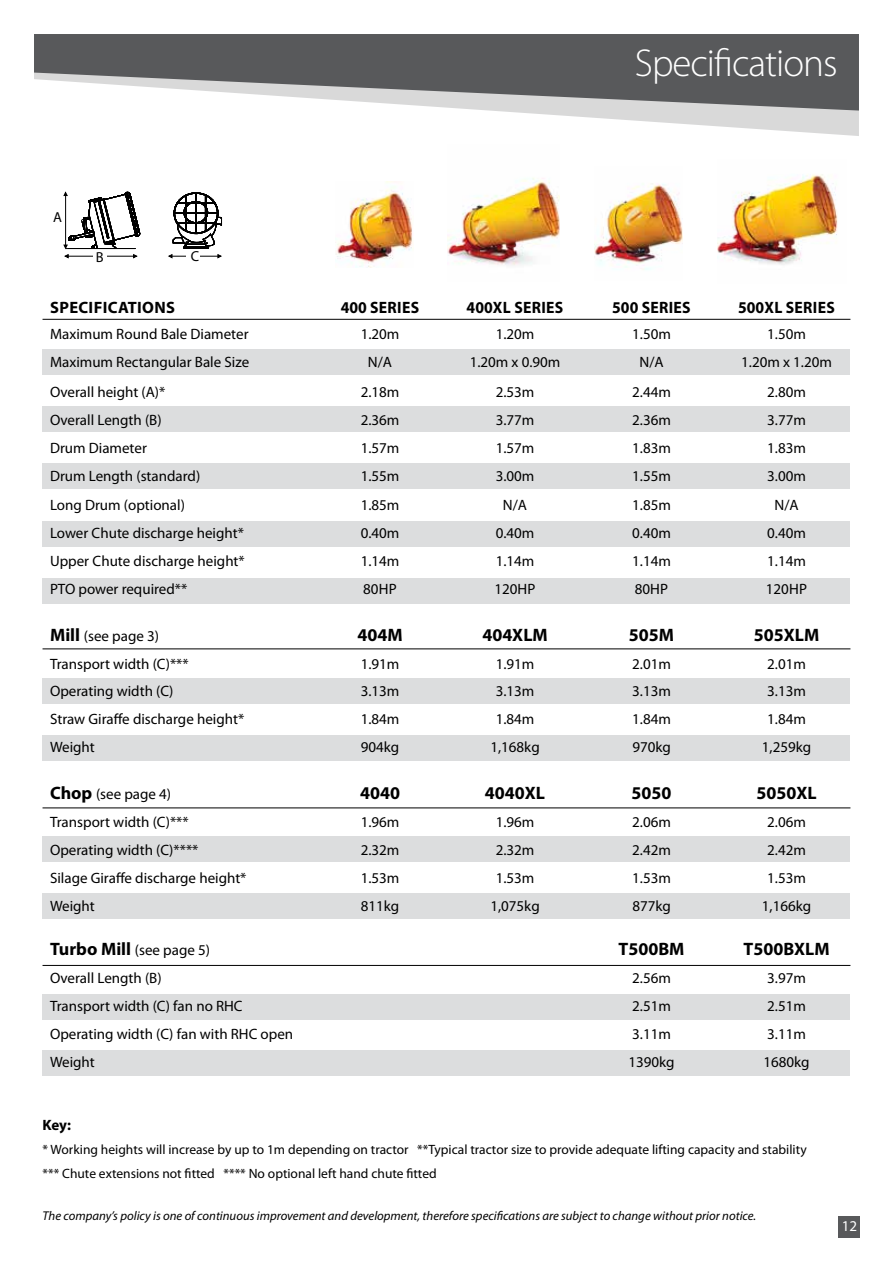
<style>
.page{position:relative;width:893px;height:1263px;background:#fff}
.page>*{position:absolute;margin:0;border:0;box-sizing:border-box;transform-origin:0 0}
.t1{font:300 39px "Myriad Pro";letter-spacing:-.025em;color:#fff}
.t2{font:700 18px "Myriad Pro";color:#000}
.t3{font:700 16.5px "Myriad Pro";letter-spacing:.02em;color:#000;scale:.95 1}
.t4{font:700 16.5px "Myriad Pro";letter-spacing:.02em;color:#000}
.t5{font:15px "Myriad Pro";color:#000}
.t6{font:700 15px "Myriad Pro";color:#000}
.t7{font:15px "Myriad Pro";color:#fff}
.t8{font:14.55px "Myriad Pro";color:#000}
.t9{font:13.5px/24px "Myriad Pro";color:#000}
.t10{font:italic 12.75px "Myriad Pro";color:#000}
.s1{font-weight:700;font-size:18px}
</style>
<div class="page">
<div style="left:43px;top:349px;width:807px;height:25px;background:#dcddde"></div>
<div style="left:43px;top:463px;width:807px;height:26px;background:#dcddde"></div>
<div style="left:43px;top:406px;width:807px;height:26px;background:#dcddde"></div>
<div style="left:43px;top:521px;width:807px;height:25px;background:#dcddde"></div>
<div style="left:43px;top:678px;width:807px;height:25px;background:#dcddde"></div>
<div style="left:43px;top:735px;width:807px;height:26px;background:#dcddde"></div>
<div style="left:43px;top:836px;width:807px;height:26px;background:#dcddde"></div>
<div style="left:43px;top:893px;width:807px;height:25px;background:#dcddde"></div>
<hr style="left:43px;top:319px;width:807px;height:1px;background:#000">
<svg style="left:500px;top:111px;width:359px;height:25px"></svg>
<svg style="left:34px;top:34px;width:825px;height:77px;background:#7d7e7f"></svg>
<div style="left:839px;top:1216px;width:21px;height:21px;background:#58595b"></div>
<hr style="left:43px;top:648px;width:807px;height:1px;background:#000">
<hr style="left:43px;top:807px;width:807px;height:1px;background:#000">
<img style="left:717px;top:174px;width:121px;height:91px">
<img style="left:594px;top:183px;width:88px;height:87px">
<img style="left:336px;top:181px;width:77px;height:87px">
<img style="left:447px;top:178px;width:113px;height:88px">
<svg style="left:63px;top:191px;width:78px;height:68px"></svg>
<svg style="left:217px;top:254px;width:5px;height:5px"></svg>
<svg style="left:168px;top:254px;width:5px;height:5px"></svg>
<hr style="left:171px;top:256px;width:49px;height:1px;background:#000">
<div style="left:186px;top:254px;width:14px;height:10px;background:#fff"></div>
<svg style="left:173px;top:193px;width:49px;height:55px"></svg>
<div style="left:43px;top:578px;width:807px;height:25px;background:#dcddde"></div>
<div style="left:43px;top:994px;width:807px;height:25px;background:#dcddde"></div>
<div style="left:43px;top:1050px;width:807px;height:26px;background:#dcddde"></div>
<hr style="left:43px;top:965px;width:807px;height:1px;background:#000">
<p class="t8" style="left:53px;top:208px;width:10px">A</p>
<h1 class="t1" style="left:635px;top:39px;width:204px">Specifications</h1>
<p class="t8" style="left:96px;top:248px;width:9px">B</p>
<p class="t8" style="left:191px;top:247px;width:10px">C</p>
<p class="t4" style="left:50px;top:296px;width:126px">SPECIFICATIONS</p>
<p class="t3" style="left:341px;top:296px;width:84px">400 SERIES</p>
<p class="t3" style="left:467px;top:296px;width:103px">400XL SERIES</p>
<p class="t3" style="left:612px;top:296px;width:84px">500 SERIES</p>
<p class="t3" style="left:738px;top:296px;width:103px">500XL SERIES</p>
<p class="t5" style="left:50px;top:325px;width:200px">Maximum Round Bale Diameter</p>
<p class="t5" style="left:361px;top:325px;width:40px">1.20m</p>
<p class="t5" style="left:496px;top:325px;width:40px">1.20m</p>
<p class="t5" style="left:632px;top:325px;width:40px">1.50m</p>
<p class="t5" style="left:767px;top:325px;width:40px">1.50m</p>
<p class="t5" style="left:50px;top:353px;width:201px">Maximum Rectangular Bale Size</p>
<p class="t5" style="left:368px;top:353px;width:26px">N/A</p>
<p class="t5" style="left:470px;top:353px;width:92px">1.20m x 0.90m</p>
<p class="t5" style="left:639px;top:353px;width:26px">N/A</p>
<p class="t5" style="left:741px;top:353px;width:92px">1.20m x 1.20m</p>
<p class="t5" style="left:50px;top:382px;width:117px">Overall height (A)*</p>
<p class="t5" style="left:361px;top:382px;width:40px">2.18m</p>
<p class="t5" style="left:496px;top:382px;width:40px">2.53m</p>
<p class="t5" style="left:632px;top:382px;width:40px">2.44m</p>
<p class="t5" style="left:767px;top:382px;width:40px">2.80m</p>
<p class="t5" style="left:50px;top:410px;width:113px">Overall Length (B)</p>
<p class="t5" style="left:361px;top:410px;width:40px">2.36m</p>
<p class="t5" style="left:496px;top:410px;width:40px">3.77m</p>
<p class="t5" style="left:632px;top:410px;width:40px">2.36m</p>
<p class="t5" style="left:767px;top:410px;width:40px">3.77m</p>
<p class="t5" style="left:50px;top:438px;width:98px">Drum Diameter</p>
<p class="t5" style="left:361px;top:438px;width:40px">1.57m</p>
<p class="t5" style="left:496px;top:438px;width:40px">1.57m</p>
<p class="t5" style="left:632px;top:438px;width:40px">1.83m</p>
<p class="t5" style="left:767px;top:438px;width:40px">1.83m</p>
<p class="t5" style="left:50px;top:466px;width:152px">Drum Length (standard)</p>
<p class="t5" style="left:361px;top:466px;width:40px">1.55m</p>
<p class="t5" style="left:496px;top:466px;width:40px">3.00m</p>
<p class="t5" style="left:632px;top:466px;width:40px">1.55m</p>
<p class="t5" style="left:767px;top:466px;width:40px">3.00m</p>
<p class="t5" style="left:50px;top:496px;width:136px">Long Drum (optional)</p>
<p class="t5" style="left:361px;top:496px;width:40px">1.85m</p>
<p class="t5" style="left:503px;top:496px;width:26px">N/A</p>
<p class="t5" style="left:632px;top:496px;width:40px">1.85m</p>
<p class="t5" style="left:774px;top:496px;width:26px">N/A</p>
<p class="t5" style="left:50px;top:524px;width:195px">Lower Chute discharge height*</p>
<p class="t5" style="left:361px;top:524px;width:40px">0.40m</p>
<p class="t5" style="left:496px;top:524px;width:40px">0.40m</p>
<p class="t5" style="left:632px;top:524px;width:40px">0.40m</p>
<p class="t5" style="left:767px;top:524px;width:40px">0.40m</p>
<p class="t5" style="left:50px;top:552px;width:196px">Upper Chute discharge height*</p>
<p class="t5" style="left:361px;top:552px;width:40px">1.14m</p>
<p class="t5" style="left:496px;top:552px;width:40px">1.14m</p>
<p class="t5" style="left:632px;top:552px;width:40px">1.14m</p>
<p class="t5" style="left:767px;top:552px;width:40px">1.14m</p>
<p class="t5" style="left:50px;top:580px;width:139px">PTO power required**</p>
<p class="t5" style="left:363px;top:580px;width:35px">80HP</p>
<p class="t5" style="left:494px;top:580px;width:43px">120HP</p>
<p class="t5" style="left:635px;top:580px;width:35px">80HP</p>
<p class="t5" style="left:766px;top:580px;width:43px">120HP</p>
<p class="t5" style="left:50px;top:627px;width:111px"><span class="s1">Mill</span> (see page 3)</p>
<p class="t2" style="left:357px;top:623px;width:47px">404M</p>
<p class="t2" style="left:482px;top:623px;width:67px">404XLM</p>
<p class="t2" style="left:629px;top:623px;width:47px">505M</p>
<p class="t2" style="left:754px;top:623px;width:67px">505XLM</p>
<p class="t5" style="left:50px;top:655px;width:140px">Transport width (C)***</p>
<p class="t5" style="left:361px;top:655px;width:40px">1.91m</p>
<p class="t5" style="left:496px;top:655px;width:40px">1.91m</p>
<p class="t5" style="left:632px;top:655px;width:40px">2.01m</p>
<p class="t5" style="left:767px;top:655px;width:40px">2.01m</p>
<p class="t5" style="left:50px;top:681px;width:125px">Operating width (C)</p>
<p class="t5" style="left:361px;top:681px;width:40px">3.13m</p>
<p class="t5" style="left:496px;top:681px;width:40px">3.13m</p>
<p class="t5" style="left:632px;top:681px;width:40px">3.13m</p>
<p class="t5" style="left:767px;top:681px;width:40px">3.13m</p>
<p class="t5" style="left:50px;top:709px;width:196px">Straw Giraffe discharge height*</p>
<p class="t5" style="left:361px;top:709px;width:40px">1.84m</p>
<p class="t5" style="left:496px;top:709px;width:40px">1.84m</p>
<p class="t5" style="left:632px;top:709px;width:40px">1.84m</p>
<p class="t5" style="left:767px;top:709px;width:40px">1.84m</p>
<p class="t5" style="left:50px;top:737px;width:46px">Weight</p>
<p class="t5" style="left:361px;top:737px;width:40px">904kg</p>
<p class="t5" style="left:490px;top:737px;width:51px">1,168kg</p>
<p class="t5" style="left:632px;top:737px;width:40px">970kg</p>
<p class="t5" style="left:762px;top:737px;width:51px">1,259kg</p>
<p class="t5" style="left:50px;top:784px;width:123px"><span class="s1">Chop</span> (see page 4)</p>
<p class="t2" style="left:360px;top:781px;width:41px">4040</p>
<p class="t2" style="left:485px;top:781px;width:62px">4040XL</p>
<p class="t2" style="left:632px;top:781px;width:41px">5050</p>
<p class="t2" style="left:756px;top:781px;width:62px">5050XL</p>
<p class="t5" style="left:50px;top:812px;width:140px">Transport width (C)***</p>
<p class="t5" style="left:361px;top:812px;width:40px">1.96m</p>
<p class="t5" style="left:496px;top:812px;width:40px">1.96m</p>
<p class="t5" style="left:632px;top:812px;width:40px">2.06m</p>
<p class="t5" style="left:767px;top:812px;width:40px">2.06m</p>
<p class="t5" style="left:50px;top:840px;width:150px">Operating width (C)****</p>
<p class="t5" style="left:361px;top:840px;width:40px">2.32m</p>
<p class="t5" style="left:496px;top:840px;width:40px">2.32m</p>
<p class="t5" style="left:632px;top:840px;width:40px">2.42m</p>
<p class="t5" style="left:767px;top:840px;width:40px">2.42m</p>
<p class="t5" style="left:50px;top:868px;width:198px">Silage Giraffe discharge height*</p>
<p class="t5" style="left:361px;top:868px;width:40px">1.53m</p>
<p class="t5" style="left:496px;top:868px;width:40px">1.53m</p>
<p class="t5" style="left:632px;top:868px;width:40px">1.53m</p>
<p class="t5" style="left:767px;top:868px;width:40px">1.53m</p>
<p class="t5" style="left:50px;top:896px;width:46px">Weight</p>
<p class="t5" style="left:361px;top:896px;width:40px">811kg</p>
<p class="t5" style="left:490px;top:896px;width:51px">1,075kg</p>
<p class="t5" style="left:632px;top:896px;width:40px">877kg</p>
<p class="t5" style="left:762px;top:896px;width:51px">1,166kg</p>
<p class="t5" style="left:50px;top:941px;width:162px"><span class="s1">Turbo Mill</span> (see page 5)</p>
<p class="t2" style="left:619px;top:938px;width:67px">T500BM</p>
<p class="t2" style="left:743px;top:938px;width:88px">T500BXLM</p>
<p class="t5" style="left:50px;top:969px;width:113px">Overall Length (B)</p>
<p class="t5" style="left:632px;top:969px;width:40px">2.56m</p>
<p class="t5" style="left:767px;top:969px;width:40px">3.97m</p>
<p class="t5" style="left:50px;top:997px;width:194px">Transport width (C) fan no RHC</p>
<p class="t5" style="left:632px;top:997px;width:40px">2.51m</p>
<p class="t5" style="left:767px;top:997px;width:40px">2.51m</p>
<p class="t5" style="left:50px;top:1025px;width:245px">Operating width (C) fan with RHC open</p>
<p class="t5" style="left:632px;top:1025px;width:40px">3.11m</p>
<p class="t5" style="left:767px;top:1025px;width:40px">3.11m</p>
<p class="t5" style="left:50px;top:1053px;width:46px">Weight</p>
<p class="t5" style="left:628px;top:1053px;width:48px">1390kg</p>
<p class="t5" style="left:763px;top:1053px;width:48px">1680kg</p>
<p class="t6" style="left:43px;top:1115px;width:30px">Key:</p>
<p class="t9" style="left:43px;top:1137px;width:766px">* Working heights will increase by up to 1m depending on tractor **Typical tractor size to provide adequate lifting capacity and stability *** Chute extensions not fitted **** No optional left hand chute fitted</p>
<p class="t10" style="left:43px;top:1207px;width:715px">The company’s policy is one of continuous improvement and development, therefore specifications are subject to change without prior notice.</p>
<p class="t7" style="left:842px;top:1217px;width:17px">12</p>
</div>
